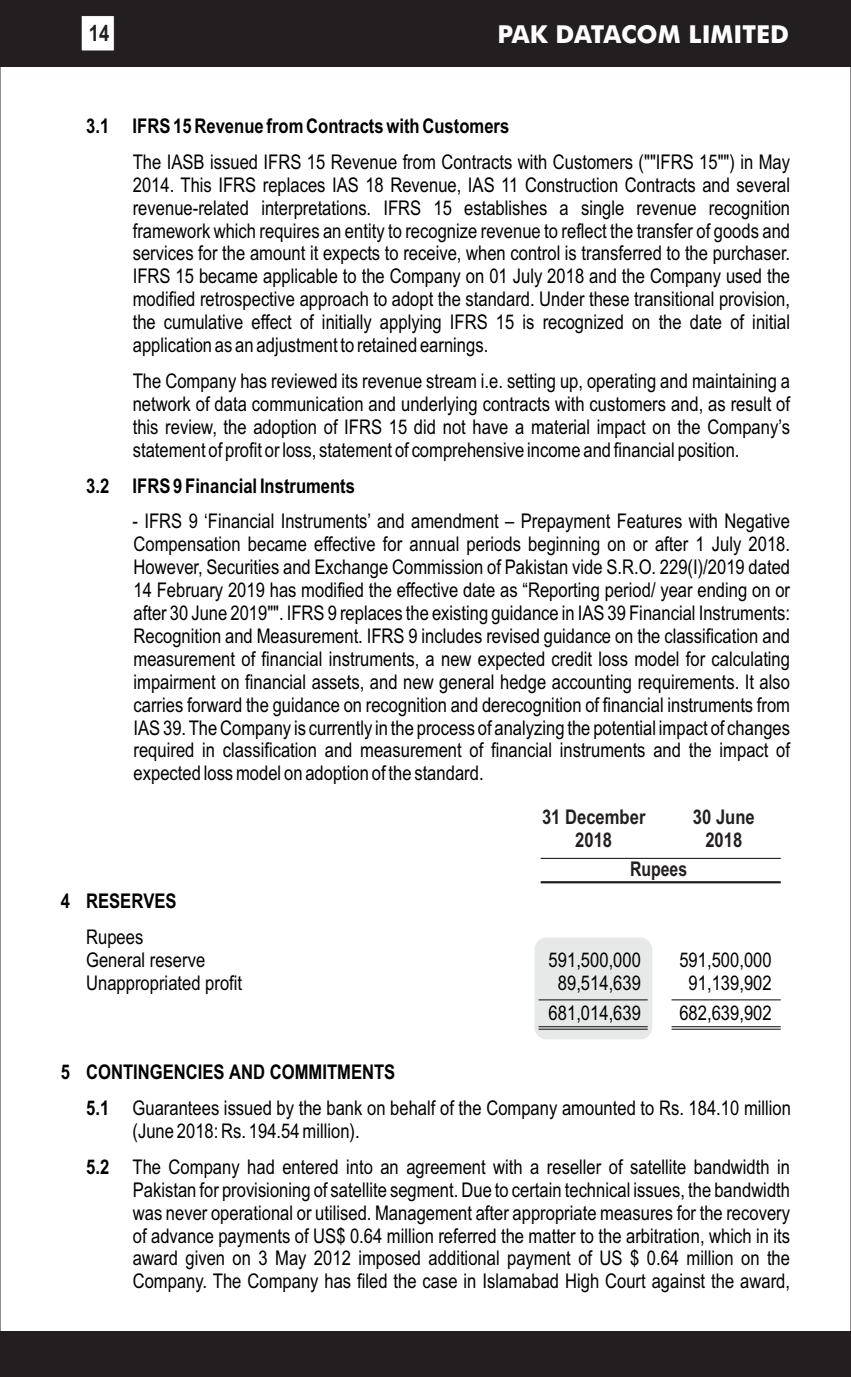
<style>
.page{position:relative;width:851px;height:1377px;background:#fff}
.page>*{position:absolute;margin:0;border:0;box-sizing:border-box;transform-origin:0 0}
.t1{font:700 24.75px "Futura BT";color:#fff}
.t2{font:700 22.5px "Arial Narrow";color:#231f20}
.t3{font:20.25px/22.9px "Arial Narrow";color:#000;text-align:justify}
.t4{font:700 20.25px "Arial Narrow";color:#000}
.t5{font:700 20.25px/23.2px "Arial Narrow";color:#231f20;text-align:center}
.t6{font:700 20.25px "Arial Narrow";color:#231f20;scale:.95 1}
.s1{font-weight:700}
</style>
<div class="page">
<div style="left:534px;top:938px;width:118px;height:101px;background:#e7e8e8;border-radius:12px"></div>
<hr style="left:538px;top:999px;width:109px;height:1px;background:#231f20">
<hr style="left:538px;top:1026px;width:109px;height:1px;background:#231f20">
<hr style="left:538px;top:1029px;width:109px;height:1px;background:#231f20">
<hr style="left:671px;top:999px;width:109px;height:1px;background:#231f20">
<hr style="left:671px;top:1026px;width:109px;height:1px;background:#231f20">
<hr style="left:671px;top:1029px;width:109px;height:1px;background:#231f20">
<hr style="left:540px;top:858px;width:240px;height:1px;background:#231f20">
<hr style="left:540px;top:881px;width:240px;height:2px;background:#231f20">
<div style="left:0;top:1332px;width:850px;height:45px;background:#231f20"></div>
<div style="left:0;top:0;width:850px;height:67px;background:#231f20"></div>
<svg style="left:81px;top:16px;width:34px;height:35px"></svg>
<p class="t2" style="left:89px;top:25px;width:22px">14</p>
<p class="t1" style="left:497px;top:24px;width:293px">PAK DATACOM LIMITED</p>
<p class="t4" style="left:86px;top:118px;width:424px">3.1 IFRS 15 Revenue from Contracts with Customers</p>
<p class="t3" style="left:133px;top:152px;width:659px">The IASB issued IFRS 15 Revenue from Contracts with Customers (""IFRS 15"") in May 2014. This IFRS replaces IAS 18 Revenue, IAS 11 Construction Contracts and several revenue-related interpretations. IFRS 15 establishes a single revenue recognition framework which requires an entity to recognize revenue to reflect the transfer of goods and services for the amount it expects to receive, when control is transferred to the purchaser.<br>IFRS 15 became applicable to the Company on 01 July 2018 and the Company used the modified retrospective approach to adopt the standard. Under these transitional provision, the cumulative effect of initially applying IFRS 15 is recognized on the date of initial application as an adjustment to retained earnings.</p>
<p class="t3" style="left:133px;top:371px;width:659px">The Company has reviewed its revenue stream i.e. setting up, operating and maintaining a network of data communication and underlying contracts with customers and, as result of this review, the adoption of IFRS 15 did not have a material impact on the Company’s statement of profit or loss, statement of comprehensive income and financial position.</p>
<p class="t4" style="left:86px;top:478px;width:270px">3.2 IFRS 9 Financial Instruments</p>
<p class="t3" style="left:133px;top:511px;width:659px">- IFRS 9 ‘Financial Instruments’ and amendment – Prepayment Features with Negative Compensation became effective for annual periods beginning on or after 1 July 2018.<br>However, Securities and Exchange Commission of Pakistan vide S.R.O. 229(I)/2019 dated 14 February 2019 has modified the effective date as “Reporting period/ year ending on or after 30 June 2019"". IFRS 9 replaces the existing guidance in IAS 39 Financial Instruments:<br>Recognition and Measurement. IFRS 9 includes revised guidance on the classification and measurement of financial instruments, a new expected credit loss model for calculating impairment on financial assets, and new general hedge accounting requirements. It also carries forward the guidance on recognition and derecognition of financial instruments from IAS 39. The Company is currently in the process of analyzing the potential impact of changes required in classification and measurement of financial instruments and the impact of expected loss model on adoption of the standard.</p>
<p class="t4" style="left:61px;top:893px;width:117px">4 RESERVES</p>
<p class="t3" style="left:86px;top:927px;width:121px">Rupees<br>General reserve</p>
<p class="t5" style="left:542px;top:807px;width:105px">31 December<br>2018</p>
<p class="t5" style="left:693px;top:807px;width:63px">30 June<br>2018</p>
<p class="t6" style="left:630px;top:861px;width:62px">Rupees</p>
<p class="t3" style="left:548px;top:950px;width:94px">591,500,000</p>
<p class="t3" style="left:679px;top:950px;width:94px">591,500,000</p>
<p class="t3" style="left:86px;top:973px;width:157px">Unappropriated profit</p>
<p class="t3" style="left:558px;top:973px;width:85px">89,514,639</p>
<p class="t3" style="left:688px;top:973px;width:85px">91,139,902</p>
<p class="t3" style="left:548px;top:1003px;width:94px">681,014,639</p>
<p class="t3" style="left:679px;top:1003px;width:94px">682,639,902</p>
<p class="t3" style="left:86px;top:1056px;width:706px;line-height:35.8px;text-indent:-25px"><span class="s1">5 CONTINGENCIES AND COMMITMENTS<br>5.1</span> Guarantees issued by the bank on behalf of the Company amounted to Rs. 184.10 million</p>
<p class="t3" style="left:86px;top:1115px;width:705px;line-height:35.8px;text-indent:46px">(June 2018: Rs. 194.54 million).<br><span class="s1">5.2</span> The Company had entered into an agreement with a reseller of satellite bandwidth in</p>
<p class="t3" style="left:133px;top:1180px;width:658px">Pakistan for provisioning of satellite segment. Due to certain technical issues, the bandwidth was never operational or utilised. Management after appropriate measures for the recovery of advance payments of US$ 0.64 million referred the matter to the arbitration, which in its award given on 3 May 2012 imposed additional payment of US $ 0.64 million on the Company. The Company has filed the case in Islamabad High Court against the award,</p>
</div>
